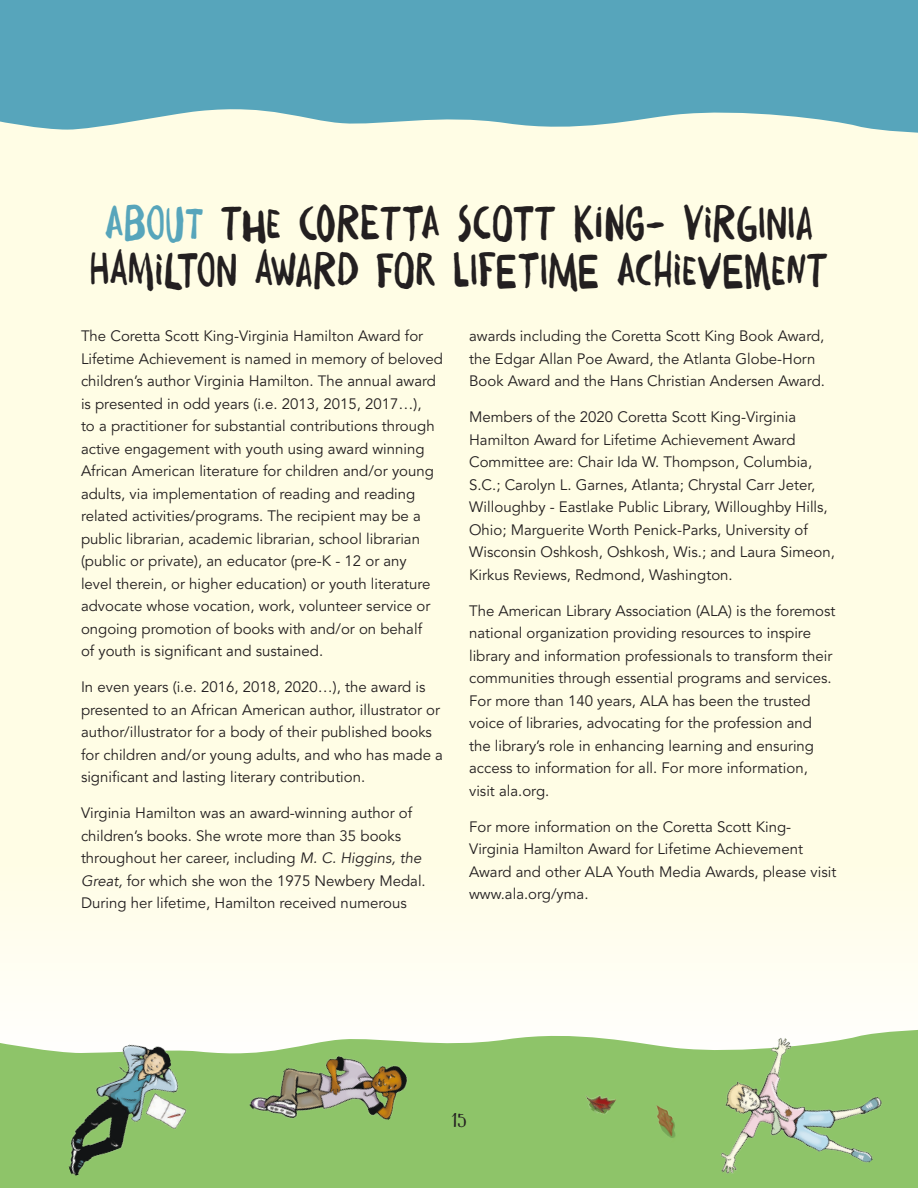
<style>
.page{position:relative;width:918px;height:1188px;background:#fff}
.page>*{position:absolute;margin:0;border:0;box-sizing:border-box;transform-origin:0 0}
.t1{font:43.5px "Daft Brush";letter-spacing:.03em;color:#231f20}
.t2{font:43.5px "Daft Brush";color:#57a5bb}
.t3{font:18px "Mandolin";color:#231f20}
.body{font:15px/22.5px "Avenir Book 2";color:#231f20}
.s1{font-family:"Avenir"}
.s2{font-family:"Avenir Book Oblique 2"}
</style>
<div class="page">
<div style="left:0;top:0;width:918px;height:1156px;background:#fffde5"></div>
<svg style="left:0;top:0;width:918px;height:133px;background:#66adbe"></svg>
<svg style="left:0;top:1029px;width:918px;height:159px;background:#98c976"></svg>
<img style="left:247px;top:1013px;width:174px;height:169px">
<img style="left:37px;top:1033px;width:160px;height:144px">
<img style="left:680px;top:1014px;width:227px;height:174px">
<img style="left:580px;top:1083px;width:37px;height:35px">
<img style="left:648px;top:1105px;width:40px;height:43px">
<p class="t2" style="left:105px;top:194px;width:21px">ABOUT</p>
<p class="t1" style="left:221px;top:194px;width:21px">THE</p>
<p class="t1" style="left:299px;top:194px;width:21px">CORETTA</p>
<p class="t1" style="left:458px;top:194px;width:21px">SCOTT</p>
<p class="t1" style="left:574px;top:194px;width:19px">KING</p>
<p class="t1" style="left:646px;top:194px;width:55px">- VIRGINIA</p>
<p class="t1" style="left:90px;top:240px;width:57px">HAMILTON</p>
<p class="t1" style="left:255px;top:240px;width:39px">AWARD</p>
<p class="t1" style="left:377px;top:240px;width:21px">FOR</p>
<p class="t1" style="left:453px;top:240px;width:65px">LIFETIME</p>
<p class="t1" style="left:617px;top:240px;width:17px">ACHIE</p>
<p class="t1" style="left:698px;top:240px;width:94px">VEMENT</p>
<p class="body" style="left:81px;top:325px;width:363px">The Coretta Scott King-Virginia Hamilton Award for Lifetime Achievement is named in memory of beloved <span class="s1">children’s author Virginia Hamilton. The annual award </span>is presented in odd years (i.e. 2013, 2015, 2017…),<br>to a practitioner for substantial contributions through active engagement with youth using award winning African American literature for children and/or young adults, via implementation of reading and reading related activities/programs. The recipient may be a public librarian, academic librarian, school librarian (public or private), an educator (pre-K - 12 or any<br>level therein, or higher education) or youth literature advocate whose vocation, work, volunteer service or ongoing promotion of books with and/or on behalf<br><span class="s1">of youth is significant and sustained.</span></p>
<p class="body" style="left:81px;top:676px;width:364px">In even years (i.e. 2016, 2018, 2020…), the award is presented to an African American author, illustrator or author/illustrator for a body of their published books for children and/or young adults, and who has made a <span class="s1">significant and lasting literary contribution.</span></p>
<p class="body" style="left:81px;top:802px;width:346px">Virginia Hamilton was an award-winning author of <span class="s1">children’s books. She wrote more than 35 books </span>throughout her career, including <span class="s2">M. C. Higgins, the Great,</span> for which she won the 1975 Newbery Medal.<br>During her lifetime, Hamilton received numerous</p>
<p class="body" style="left:469px;top:325px;width:357px">awards including the Coretta Scott King Book Award, the Edgar Allan Poe Award, the Atlanta Globe-Horn<br>Book Award and the Hans Christian Andersen Award.</p>
<p class="body" style="left:469px;top:406px;width:367px">Members of the 2020 Coretta Scott King-Virginia Hamilton Award for Lifetime Achievement Award Committee are: Chair Ida W. Thompson, Columbia, S.C.; Carolyn L. Garnes, Atlanta; Chrystal Carr Jeter, Willoughby - Eastlake Public Library, Willoughby Hills, Ohio; Marguerite Worth Penick-Parks, University of Wisconsin Oshkosh, Oshkosh, Wis.; and Laura Simeon, Kirkus Reviews, Redmond, Washington.</p>
<p class="body" style="left:469px;top:600px;width:368px">The American Library Association (ALA) is the foremost national organization providing resources to inspire library and information professionals to transform their communities through essential programs and services.<br>For more than 140 years, ALA has been the trusted voice of libraries, advocating for the profession and <span class="s1">the library’s role in enhancing learning and ensuring </span>access to information for all. For more information, visit ala.org.</p>
<p class="body" style="left:469px;top:816px;width:369px">For more information on the Coretta Scott King-Virginia Hamilton Award for Lifetime Achievement Award and other ALA Youth Media Awards, please visit www.ala.org/yma.</p>
<p class="t3" style="left:451px;top:1108px;width:17px">15</p>
</div>
